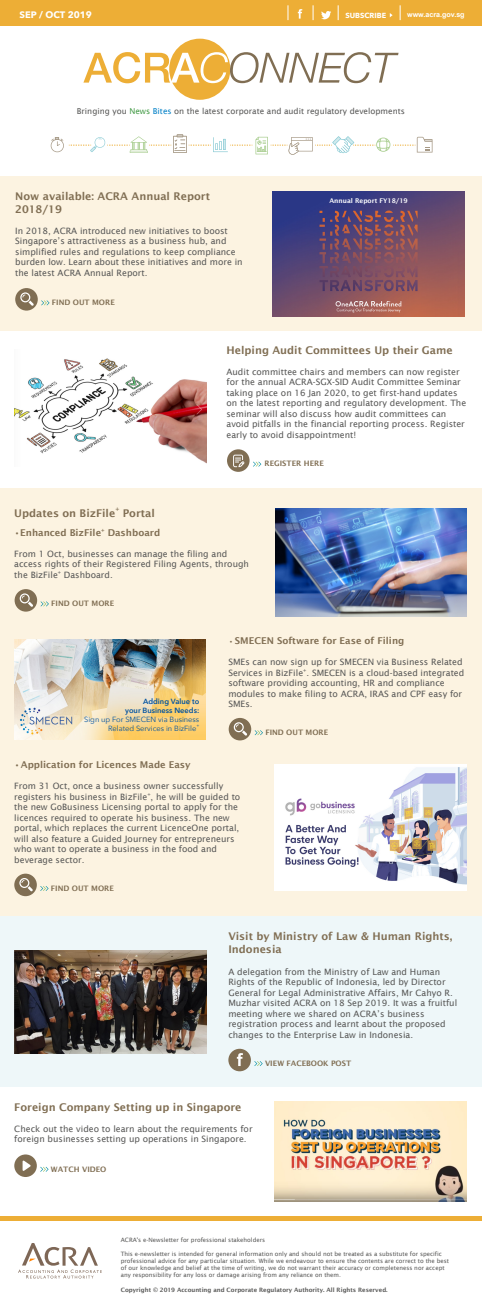
<style>
.page{position:relative;width:482px;height:1309px;background:#fff}
.page>*{position:absolute;margin:0;border:0;box-sizing:border-box;transform-origin:0 0}
.t1{font:600 10.62px/12.8px "Lucida Sans";color:#806e53}
.t2{font:600 9.38px "Lucida Sans";color:#806e53}
.t3{font:700 9.38px "Avenir Next";color:#fff}
.t4{font:8.75px/10.5px "Lucida Sans";color:#575756}
.t5{font:8.12px "Lucida Sans";color:#575756}
.t6{font:600 7.5px "Lucida Sans";color:#806e53}
.t7{font:7.5px/9px "Avenir Next";color:#0052a1}
.t8{font:600 7.5px/9px "Avenir Next";color:#0052a1;text-align:right}
.t9{font:700 7.38px "Avenir Next";color:#fff}
.t10{font:700 7.12px "Arial";color:#fff}
.t11{font:600 6.5px "Lucida Sans";color:#fff}
.t12{font:600 6.19px "Lucida Sans";color:#806e53}
.t13{font:5.94px/7.1px "Lucida Sans";color:#575756}
.t14{font:600 5.94px "Lucida Sans";color:#575756}
.t15{font:600 5.44px "Lucida Sans";color:#806e53}
.t16{font:5.12px "Lucida Sans";color:#575756}
.t17{font:4.38px "Avenir Next";color:#0052a1}
.s1{color:#429a45}
.s2{color:#0080c7}
.s3{font-size:8.12px}
</style>
<div class="page">
<div style="left:0;top:176px;width:481px;height:155px;background:#fcf3e1"></div>
<svg style="left:18px;top:1243px;width:84px;height:35px"></svg>
<img style="left:272px;top:192px;width:192px;height:124px">
<div style="left:0;top:0;width:481px;height:25px;background:#edae36"></div>
<svg style="left:399px;top:5px;width:1px;height:15px"></svg>
<svg style="left:337px;top:5px;width:1px;height:15px"></svg>
<svg style="left:312px;top:5px;width:1px;height:15px"></svg>
<svg style="left:287px;top:5px;width:1px;height:15px"></svg>
<svg style="left:321px;top:11px;width:10px;height:8px"></svg>
<svg style="left:297px;top:9px;width:5px;height:10px"></svg>
<div style="left:169px;top:39px;width:61px;height:61px;background:#edae36;border-radius:50%"></div>
<svg style="left:83px;top:52px;width:315px;height:31px"></svg>
<svg style="left:51px;top:134px;width:381px;height:21px"></svg>
<div style="left:0;top:1215px;width:481px;height:5px;background:#edae36"></div>
<img style="left:15px;top:358px;width:191px;height:105px">
<div style="left:0;top:914px;width:481px;height:172px;background:#eef7f9"></div>
<div style="left:228px;top:1048px;width:23px;height:23px;background:#806e53;border-radius:50%"></div>
<svg style="left:254px;top:1061px;width:8px;height:4px"></svg>
<svg style="left:236px;top:1053px;width:7px;height:12px"></svg>
<div style="left:14px;top:1154px;width:23px;height:22px;background:#806e53;border-radius:50%"></div>
<svg style="left:40px;top:1166px;width:9px;height:5px"></svg>
<svg style="left:23px;top:1160px;width:8px;height:10px"></svg>
<div style="left:0;top:488px;width:481px;height:427px;background:#fcf3e1"></div>
<img style="left:274px;top:764px;width:192px;height:126px">
<svg style="left:14px;top:873px;width:23px;height:23px"></svg>
<svg style="left:40px;top:886px;width:9px;height:4px"></svg>
<svg style="left:19px;top:877px;width:14px;height:14px"></svg>
<div style="left:15px;top:589px;width:22px;height:22px;background:#806e53;border-radius:50%"></div>
<svg style="left:41px;top:601px;width:8px;height:5px"></svg>
<svg style="left:20px;top:593px;width:13px;height:13px"></svg>
<img style="left:275px;top:508px;width:191px;height:108px">
<img style="left:274px;top:1101px;width:192px;height:100px">
<div style="left:15px;top:288px;width:23px;height:22px;background:#806e53;border-radius:50%"></div>
<svg style="left:41px;top:300px;width:8px;height:5px"></svg>
<svg style="left:20px;top:292px;width:14px;height:14px"></svg>
<div style="left:227px;top:449px;width:22px;height:23px;background:#806e53;border-radius:50%"></div>
<svg style="left:253px;top:461px;width:8px;height:5px"></svg>
<svg style="left:233px;top:454px;width:11px;height:13px"></svg>
<img style="left:15px;top:950px;width:191px;height:103px">
<svg style="left:228px;top:717px;width:23px;height:23px"></svg>
<svg style="left:254px;top:730px;width:9px;height:5px"></svg>
<svg style="left:233px;top:722px;width:14px;height:13px"></svg>
<img style="left:15px;top:639px;width:190px;height:100px">
<p class="t3" style="left:19px;top:7px;width:74px">SEP / OCT 2019</p>
<p class="t9" style="left:345px;top:9px;width:42px">SUBSCRIBE</p>
<p class="t10" style="left:407px;top:10px;width:59px">www.acra.gov.sg</p>
<p class="t5" style="left:77px;top:107px;width:329px">Bringing you <span class="s1">News</span> <span class="s2">Bites</span> on the latest corporate and audit regulatory developments</p>
<p class="t1" style="left:15px;top:190px;width:196px">Now available: ACRA Annual Report<br>2018/19</p>
<p class="t4" style="left:15px;top:225px;width:229px">In 2018, ACRA introduced new initiatives to boost Singapore’s attractiveness as a business hub, and simplified rules and regulations to keep compliance burden low. Learn about these initiatives and more in the latest ACRA Annual Report.</p>
<p class="t6" style="left:52px;top:298px;width:64px">FIND OUT MORE</p>
<p class="t11" style="left:329px;top:197px;width:80px">Annual Report FY18/19</p>
<p class="t1" style="left:226px;top:344px;width:227px">Helping Audit Committees Up their Game</p>
<p class="t4" style="left:226px;top:366px;width:241px">Audit committee chairs and members can now register for the annual ACRA-SGX-SID Audit Committee Seminar taking place on 16 Jan 2020, to get first-hand updates on the latest reporting and regulatory development. The seminar will also discuss how audit committees can avoid pitfalls in the financial reporting process. Register early to avoid disappointment!</p>
<p class="t1" style="left:14px;top:506px;width:102px">Updates on BizFile</p>
<p class="t12" style="left:115px;top:505px;width:5px">+</p>
<p class="t1" style="left:123px;top:506px;width:34px">Portal</p>
<p class="t2" style="left:14px;top:527px;width:88px">•Enhanced BizFile</p>
<p class="t15" style="left:101px;top:526px;width:5px">+</p>
<p class="t2" style="left:108px;top:527px;width:54px">Dashboard</p>
<p class="t4" style="left:14px;top:548px;width:236px">From 1 Oct, businesses can manage the filing and access rights of their Registered Filing Agents, through the BizFile</p>
<p class="t16" style="left:58px;top:569px;width:5px">+</p>
<p class="t4" style="left:64px;top:569px;width:50px">Dashboard.</p>
<p class="t6" style="left:51px;top:599px;width:64px">FIND OUT MORE</p>
<p class="t6" style="left:264px;top:459px;width:61px">REGISTER HERE</p>
<p class="t8" style="left:125px;top:696px;width:75px">Adding Value to<br>your Business Needs:</p>
<p class="t7" style="left:108px;top:714px;width:92px;text-indent:-24px">Sign up For SMECEN via Business<br>Related Services in BizFile</p>
<p class="t17" style="left:196px;top:721px;width:4px">+</p>
<p class="t2" style="left:228px;top:635px;width:177px"><span class="s3">•</span> SMECEN Software for Ease of Filing</p>
<p class="t4" style="left:228px;top:657px;width:237px">SMEs can now sign up for SMECEN via Business Related<br>Services in BizFile . SMECEN is a cloud-based integrated</p>
<p class="t16" style="left:303px;top:667px;width:5px">+</p>
<p class="t4" style="left:228px;top:678px;width:235px">software providing accounting, HR and compliance modules to make filing to ACRA, IRAS and CPF easy for<br>SMEs.</p>
<p class="t6" style="left:265px;top:728px;width:64px">FIND OUT MORE</p>
<p class="t2" style="left:14px;top:759px;width:178px">• Application for Licences Made Easy</p>
<p class="t4" style="left:14px;top:780px;width:227px">From 31 Oct, once a business owner successfully registers his business in BizFile , he will be guided to</p>
<p class="t16" style="left:147px;top:790px;width:5px">+</p>
<p class="t4" style="left:14px;top:801px;width:226px">the new GoBusiness Licensing portal to apply for the licences required to operate his business. The new portal, which replaces the current LicenceOne portal, will also feature a Guided Journey for entrepreneurs who want to operate a business in the food and beverage sector.</p>
<p class="t6" style="left:51px;top:883px;width:64px">FIND OUT MORE</p>
<p class="t1" style="left:228px;top:929px;width:225px">Visit by Ministry of Law &amp; Human Rights,<br>Indonesia</p>
<p class="t4" style="left:228px;top:966px;width:230px">A delegation from the Ministry of Law and Human Rights of the Republic of Indonesia, led by Director General for Legal Administrative Affairs, Mr Cahyo R.<br>Muzhar visited ACRA on 18 Sep 2019. It was a fruitful meeting where we shared on ACRA’s business registration process and learnt about the proposed changes to the Enterprise Law in Indonesia.</p>
<p class="t6" style="left:265px;top:1058px;width:88px">VIEW FACEBOOK POST</p>
<p class="t1" style="left:14px;top:1100px;width:228px">Foreign Company Setting up in Singapore</p>
<p class="t4" style="left:14px;top:1123px;width:239px">Check out the video to learn about the requirements for foreign businesses setting up operations in Singapore.</p>
<p class="t6" style="left:51px;top:1164px;width:57px">WATCH VIDEO</p>
<p class="t13" style="left:121px;top:1235px;width:146px">ACRA's e-Newsletter for professional stakeholders</p>
<p class="t13" style="left:121px;top:1250px;width:329px">This e-newsletter is intended for general information only and should not be treated as a substitute for specific professional advice for any particular situation. While we endeavour to ensure the contents are correct to the best of our knowledge and belief at the time of writing, we do not warrant their accuracy or completeness nor accept any responsibility for any loss or damage arising from any reliance on them.</p>
<p class="t14" style="left:121px;top:1285px;width:268px">Copyright © 2019 Accounting and Corporate Regulatory Authority. All Rights Reserved.</p>
</div>
